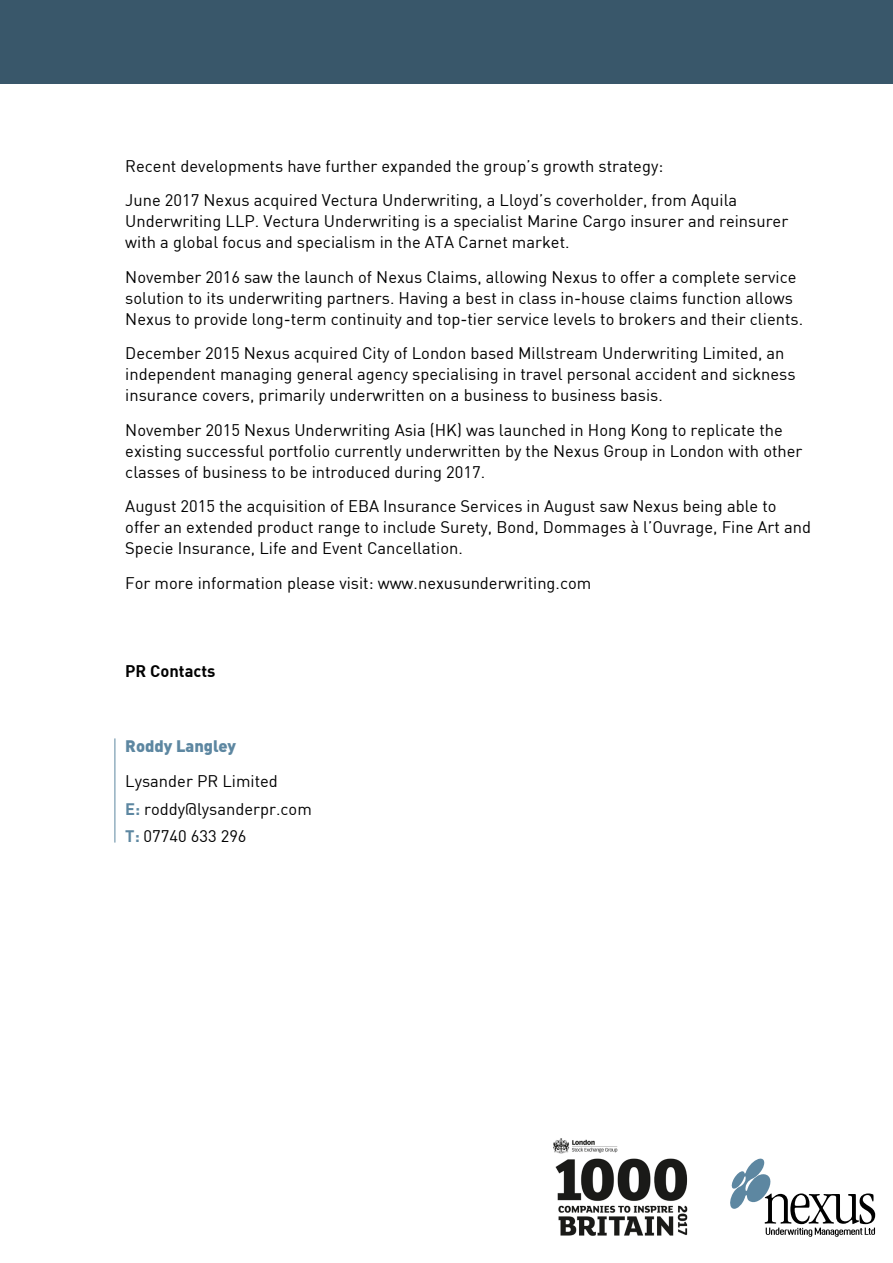
<style>
.page{position:relative;width:893px;height:1263px;background:#fff}
.page>*{position:absolute;margin:0;border:0;box-sizing:border-box;transform-origin:0 0}
.t1{font:16.5px/21px "DIN";color:#000}
.t2{font:900 16.5px "DINOT";color:#5d87a1}
.t3{font:16.5px "DIN Bold";color:#000}
.s1{font-family:"DINOT";font-weight:700;color:#5d87a1}
</style>
<div class="page">
<div style="left:0;top:0;width:893px;height:84px;background:#39576a"></div>
<svg style="left:730px;top:1158px;width:145px;height:79px"></svg>
<img style="left:553px;top:1138px;width:135px;height:98px">
<hr style="left:115px;top:738px;width:1px;height:104px;background:#5d87a1">
<p class="t1" style="left:125px;top:148px;width:613px;line-height:34.5px">Recent developments have further expanded the group’s growth strategy:<br>June 2017 Nexus acquired Vectura Underwriting, a Lloyd’s coverholder, from Aquila</p>
<p class="t1" style="left:125px;top:210px;width:665px">Underwriting LLP. Vectura Underwriting is a specialist Marine Cargo insurer and reinsurer with a global focus and specialism in the ATA Carnet market.</p>
<p class="t1" style="left:125px;top:266px;width:679px">November 2016 saw the launch of Nexus Claims, allowing Nexus to offer a complete service solution to its underwriting partners. Having a best in class in-house claims function allows<br>Nexus to provide long-term continuity and top-tier service levels to brokers and their clients.</p>
<p class="t1" style="left:125px;top:343px;width:672px">December 2015 Nexus acquired City of London based Millstream Underwriting Limited, an independent managing general agency specialising in travel personal accident and sickness insurance covers, primarily underwritten on a business to business basis.  </p>
<p class="t1" style="left:125px;top:419px;width:679px">November 2015 Nexus Underwriting Asia (HK) was launched in Hong Kong to replicate the existing successful portfolio currently underwritten by the Nexus Group in London with other classes of business to be introduced during 2017.</p>
<p class="t1" style="left:125px;top:496px;width:687px">August 2015 the acquisition of EBA Insurance Services in August saw Nexus being able to offer an extended product range to include Surety, Bond, Dommages à l’Ouvrage, Fine Art and<br>Specie Insurance, Life and Event Cancellation.</p>
<p class="t1" style="left:125px;top:572px;width:468px">For more information please visit: www.nexusunderwriting.com</p>
<p class="t3" style="left:125px;top:661px;width:92px">PR Contacts</p>
<p class="t2" style="left:125px;top:735px;width:112px">Roddy Langley</p>
<p class="t1" style="left:125px;top:767px;width:188px;line-height:27.8px">Lysander PR Limited<br><span class="s1">E:</span> roddy@lysanderpr.com<br><span class="s1">T:</span> 07740 633 296</p>
</div>
